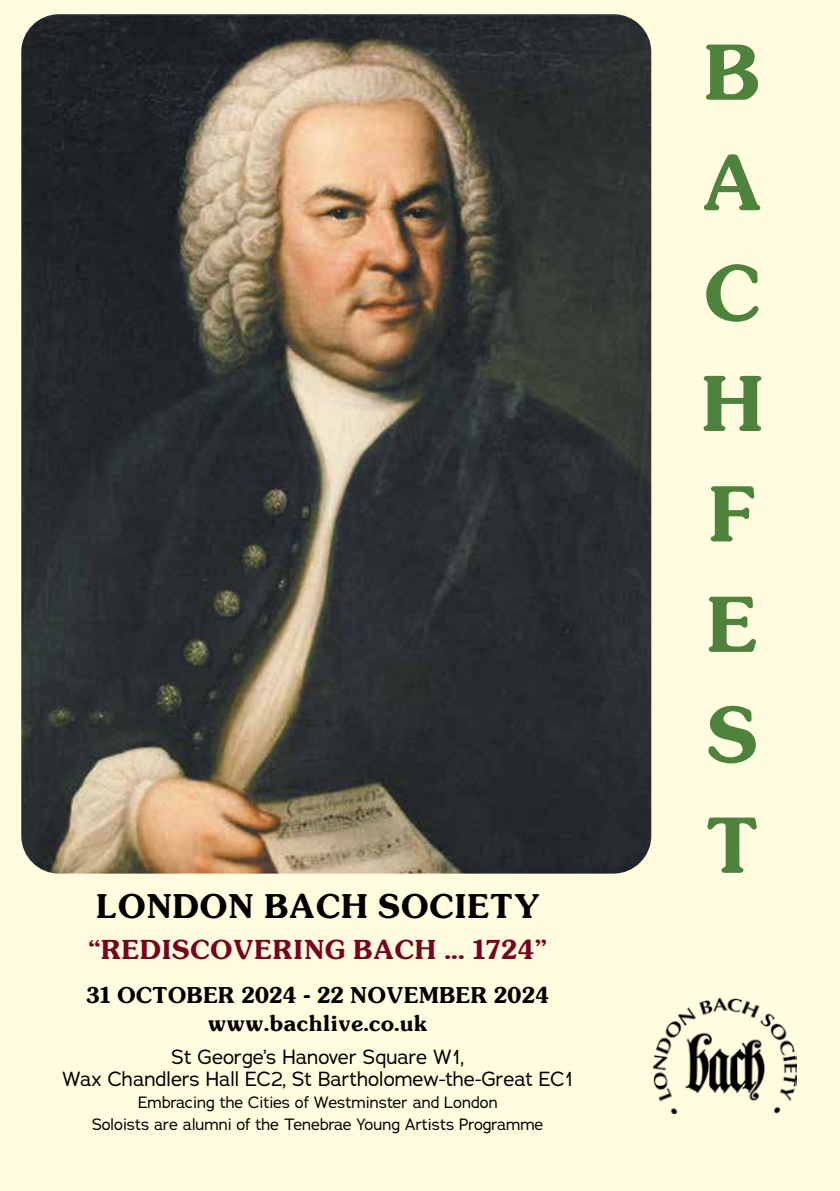
<style>
.page{position:relative;width:840px;height:1191px;background:#fff}
.page>*{position:absolute;margin:0;border:0;box-sizing:border-box;transform-origin:0 0}
.t1{font:70px/110.4px "Souvenir Demi";color:#4f823c;text-align:justify}
.t2{font:30px "Souvenir Demi";letter-spacing:.01em;color:#000}
.t3{font:24px "Souvenir Demi";letter-spacing:.01em;color:#750420}
.t4{font:20px/22px "Adrianna";color:#000;text-align:center}
.t5{font:20px/28px "Souvenir Demi";color:#000;text-align:center}
.t6{font:16px/22px "Adrianna";color:#000;text-align:center}
</style>
<div class="page">
<div style="left:0;top:0;width:839px;height:1191px;background:#fffcdf"></div>
<img style="left:21px;top:14px;width:630px;height:859px">
<img style="left:653px;top:998px;width:142px;height:115px">
<h2 class="t2" style="left:95px;top:883px;width:446px">LONDON BACH SOCIETY</h2>
<h3 class="t3" style="left:88px;top:931px;width:460px">“REDISCOVERING BACH ... 1724”</h3>
<p class="t5" style="left:86px;top:979px;width:464px">31 OCTOBER 2024 - 22 NOVEMBER 2024 www.bachlive.co.uk</p>
<p class="t4" style="left:62px;top:1045px;width:512px">St George’s Hanover Square W1,<br>Wax Chandlers Hall EC2, St Bartholomew-the-Great EC1</p>
<p class="t6" style="left:92px;top:1091px;width:452px">Embracing the Cities of Westminster and London<br>Soloists are alumni of the Tenebrae Young Artists Programme</p>
<h1 class="t1" style="left:700px;top:13px;width:65px">B A C H F E S T</h1>
</div>
